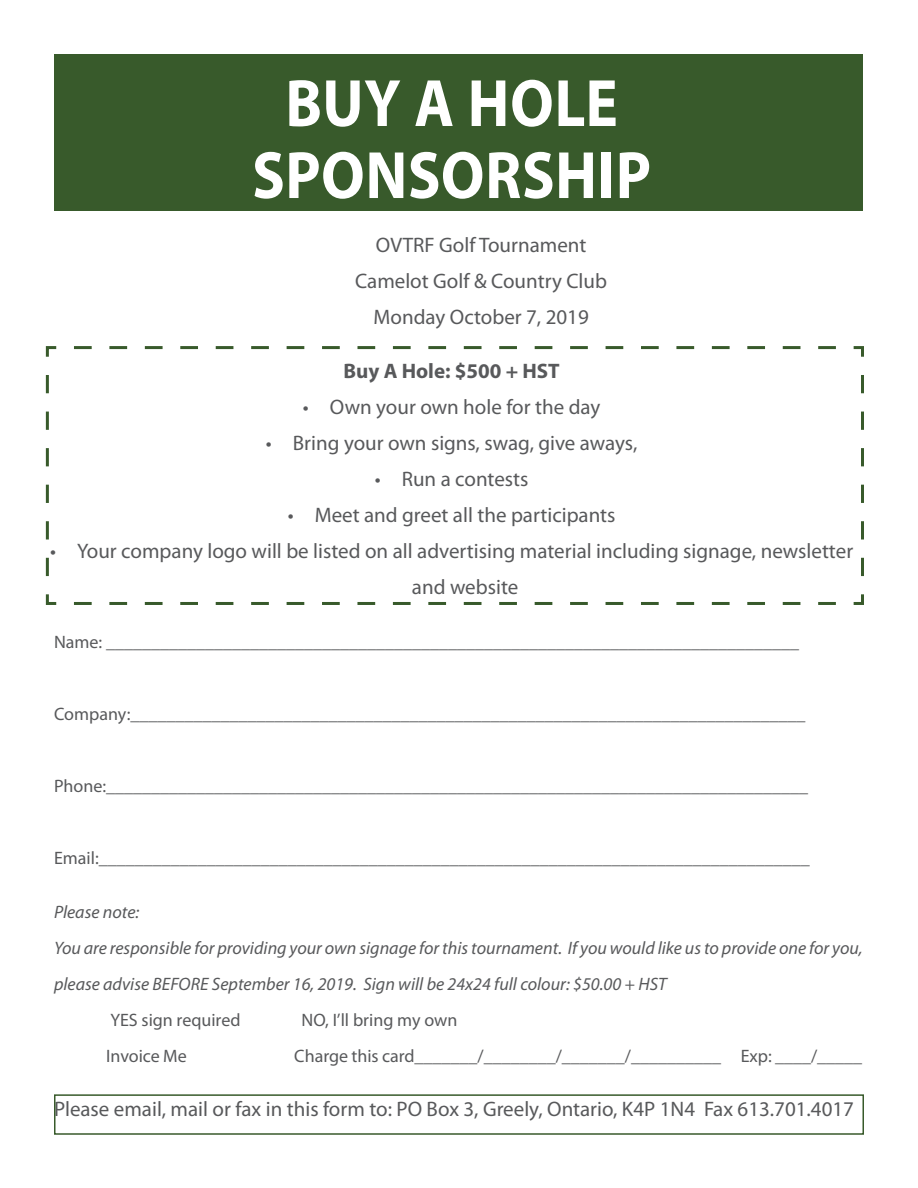
<style>
.page{position:relative;width:918px;height:1188px;background:#fff}
.page>*{position:absolute;margin:0;border:0;box-sizing:border-box;transform-origin:0 0}
.t1{font:700 67.5px/72px "Myriad Pro";letter-spacing:.01em;color:#fff;text-align:center;scale:.9 1}
.t2{font:21px/36px "Myriad Pro";color:#58595b;text-align:center}
.t3{font:700 21px "Myriad Pro";color:#58595b}
.t4{font:18px "Myriad Pro";color:#58595b}
.t5{font:italic 18px/36px "Myriad Pro";color:#58595b}
</style>
<div class="page">
<div style="left:55px;top:54px;width:808px;height:157px;background:#385a2b"></div>
<div style="left:54px;top:1094px;width:810px;height:41px;border:2px solid #385a2b"></div>
<svg style="left:45px;top:346px;width:819px;height:259px"></svg>
<h1 class="t1" style="left:252px;top:65px;width:445px">BUY A HOLE<br>SPONSORSHIP</h1>
<p class="t2" style="left:355px;top:227px;width:253px">OVTRF Golf Tournament<br>Camelot Golf &amp; Country Club<br>Monday October 7, 2019</p>
<p class="t3" style="left:344px;top:357px;width:218px">Buy A Hole: $500 + HST</p>
<p class="t2" style="left:303px;top:389px;width:299px">• Own your own hole for the day</p>
<p class="t2" style="left:266px;top:425px;width:373px">• Bring your own signs, swag, give aways,</p>
<p class="t2" style="left:375px;top:461px;width:155px">• Run a contests</p>
<p class="t2" style="left:288px;top:497px;width:329px">• Meet and greet all the participants</p>
<p class="t2" style="left:412px;top:533px;width:443px;text-align:left;text-indent:-362px">• Your company logo will be listed on all advertising material including signage, newsletter and website</p>
<p class="t4" style="left:54px;top:631px;width:747px">Name: _____________________________________________________________________________</p>
<p class="t4" style="left:54px;top:703px;width:753px">Company:___________________________________________________________________________</p>
<p class="t4" style="left:54px;top:775px;width:756px">Phone:______________________________________________________________________________</p>
<p class="t4" style="left:54px;top:847px;width:757px">Email:_______________________________________________________________________________</p>
<p class="t5" style="left:54px;top:894px;width:810px">Please note:<br>You are responsible for providing your own signage for this tournament. If you would like us to provide one for you, please advise BEFORE September 16, 2019. Sign will be 24x24 full colour: $50.00 + HST</p>
<p class="t4" style="left:110px;top:1009px;width:132px">YES sign required</p>
<p class="t4" style="left:302px;top:1009px;width:157px">NO, I’ll bring my own</p>
<p class="t4" style="left:106px;top:1045px;width:82px">Invoice Me</p>
<p class="t4" style="left:294px;top:1045px;width:569px">Charge this card_______/________/_______/__________ Exp: ____/_____</p>
<p class="t2" style="left:54px;top:1091px;width:802px">Please email, mail or fax in this form to: PO Box 3, Greely, Ontario, K4P 1N4 Fax 613.701.4017</p>
</div>
